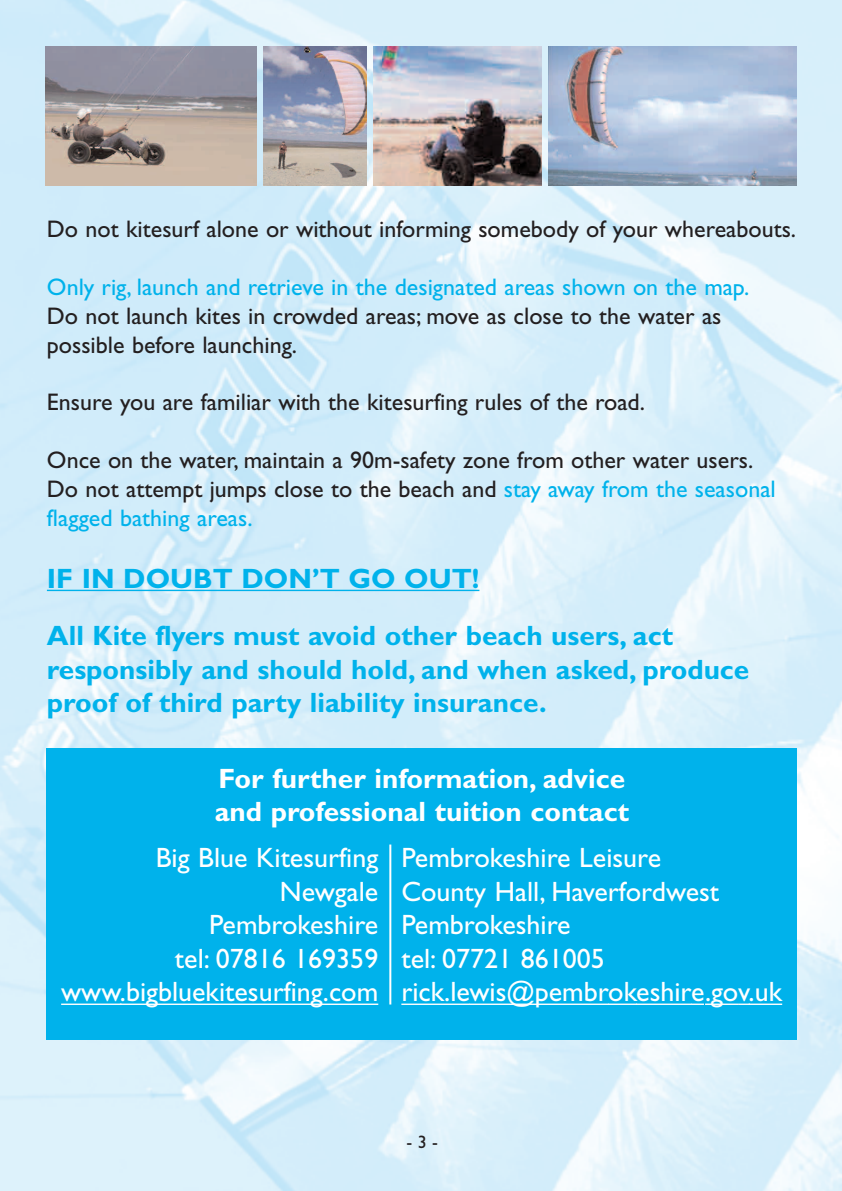
<style>
.page{position:relative;width:842px;height:1191px;background:#fff}
.page>*{position:absolute;margin:0;border:0;box-sizing:border-box;transform-origin:0 0}
.t1{font:28px/33.6px "Gill Sans";color:#fff;text-align:right}
.t2{font:700 28px/57.6px "Gill Sans";color:#00b2eb}
.t3{font:700 28px/33.6px "Gill Sans";color:#fff}
.t4{font:24px/28.8px "Gill Sans";color:#231f20}
.t5{font:24px "Gill Sans";color:#00b2eb}
.t6{font:18px "Gill Sans";color:#231f20}
.s1{color:#00b2eb}
</style>
<div class="page">
<img style="left:0;top:0;width:841px;height:1191px">
<hr style="left:47px;top:589px;width:432px;height:2px;background:#00b2eb">
<img style="left:45px;top:47px;width:211px;height:139px">
<img style="left:549px;top:47px;width:247px;height:139px">
<img style="left:374px;top:47px;width:167px;height:139px">
<img style="left:264px;top:47px;width:103px;height:139px">
<div style="left:46px;top:748px;width:751px;height:292px;background:#00b2eb"></div>
<hr style="left:61px;top:1003px;width:61px;height:2px;background:#fff">
<hr style="left:120px;top:1003px;width:258px;height:2px;background:#fff">
<hr style="left:401px;top:1003px;width:69px;height:2px;background:#fff">
<hr style="left:469px;top:1003px;width:140px;height:2px;background:#fff">
<hr style="left:608px;top:1003px;width:29px;height:2px;background:#fff">
<hr style="left:636px;top:1003px;width:56px;height:2px;background:#fff">
<svg style="left:691px;top:1003px;width:58px;height:2px"></svg>
<hr style="left:749px;top:1003px;width:33px;height:2px;background:#fff">
<hr style="left:389px;top:844px;width:2px;height:160px;background:#fff">
<p class="t4" style="left:47px;top:217px;width:751px">Do not kitesurf alone or without informing somebody of your whereabouts.</p>
<p class="t5" style="left:47px;top:278px;width:704px">Only rig, launch and retrieve in the designated areas shown on the map.</p>
<p class="t4" style="left:47px;top:304px;width:676px">Do not launch kites in crowded areas; move as close to the water as possible before launching.</p>
<p class="t4" style="left:47px;top:390px;width:600px">Ensure you are familiar with the kitesurfing rules of the road.</p>
<p class="t4" style="left:47px;top:448px;width:730px">Once on the water, maintain a 90m-safety zone from other water users.<br>Do not attempt jumps close to the beach and <span class="s1">stay away from the seasonal flagged bathing areas.</span></p>
<p class="t2" style="left:47px;top:552px;width:628px">IF IN DOUBT DON’T GO OUT!<br>All Kite flyers must avoid other beach users, act</p>
<p class="t2" style="left:47px;top:655px;width:704px;line-height:33.6px">responsibly and should hold, and when asked, produce proof of third party liability insurance.</p>
<p class="t3" style="left:215px;top:764px;width:416px">For further information, advice and professional tuition contact</p>
<p class="t1" style="left:61px;top:843px;width:319px">Big Blue Kitesurfing<br>Newgale<br>Pembrokeshire<br>tel: 07816 169359 www.bigbluekitesurfing.com</p>
<p class="t1" style="left:401px;top:843px;width:382px;text-align:left">Pembrokeshire Leisure<br>County Hall, Haverfordwest<br>Pembrokeshire<br>tel: 07721 861005 rick.lewis@pembrokeshire.gov.uk</p>
<p class="t6" style="left:406px;top:1135px;width:33px">- 3 -</p>
</div>
